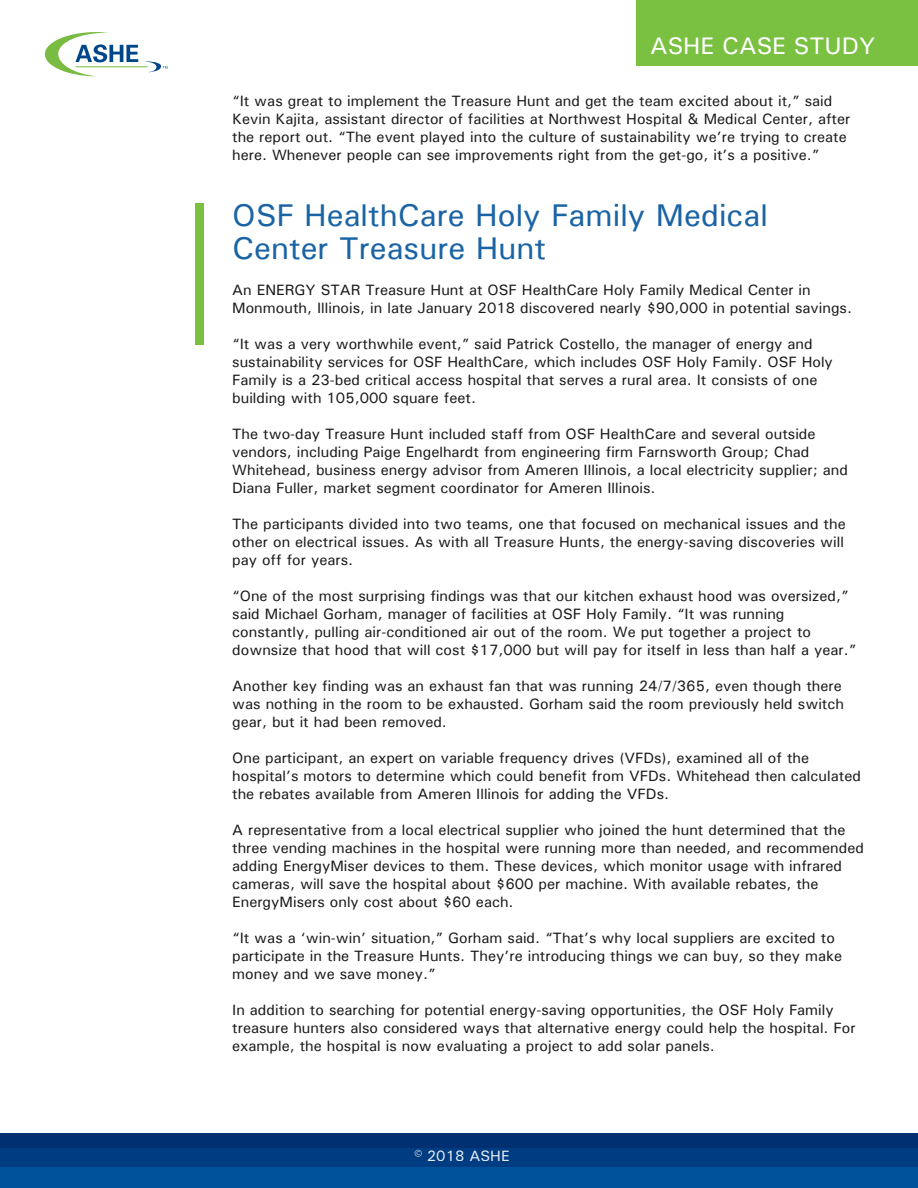
<style>
.page{position:relative;width:918px;height:1188px;background:#fff}
.page>*{position:absolute;margin:0;border:0;box-sizing:border-box;transform-origin:0 0}
.t1{font:500 31.5px/33px "Univers";color:#00539b}
.t2{font:500 24px "Univers";color:#fff}
.t3{font:500 15px/18px "Univers";color:#000}
.t4{font:500 15px "Univers";color:#fff}
</style>
<div class="page">
<div style="left:0;top:1134px;width:918px;height:54px;background:#00539b"></div>
<div style="left:0;top:1134px;width:918px;height:33px;background:linear-gradient(to right,#00377c,#00377c)"></div>
<div style="left:636px;top:0;width:282px;height:66px;background:#7ac142"></div>
<svg style="left:45px;top:32px;width:123px;height:44px"></svg>
<hr style="left:76px;top:66px;width:72px;height:1px;background:#79bc43">
<div style="left:195px;top:203px;width:9px;height:142px;background:#7ac142"></div>
<h2 class="t2" style="left:650px;top:30px;width:227px">ASHE CASE STUDY</h2>
<p class="t3" style="left:232px;top:91px;width:620px">“It was great to implement the Treasure Hunt and get the team excited about it,” said Kevin Kajita, assistant director of facilities at Northwest Hospital &amp; Medical Center, after the report out. “The event played into the culture of sustainability we’re trying to create here. Whenever people can see improvements right from the get-go, it’s a positive.”</p>
<h1 class="t1" style="left:232px;top:198px;width:537px">OSF HealthCare Holy Family Medical<br>Center Treasure Hunt</h1>
<p class="t3" style="left:232px;top:280px;width:621px">An ENERGY STAR Treasure Hunt at OSF HealthCare Holy Family Medical Center in<br>Monmouth, Illinois, in late January 2018 discovered nearly $90,000 in potential savings.</p>
<p class="t3" style="left:232px;top:334px;width:602px">“It was a very worthwhile event,” said Patrick Costello, the manager of energy and sustainability services for OSF HealthCare, which includes OSF Holy Family. OSF Holy Family is a 23-bed critical access hospital that serves a rural area. It consists of one building with 105,000 square feet.</p>
<p class="t3" style="left:232px;top:424px;width:617px">The two-day Treasure Hunt included staff from OSF HealthCare and several outside vendors, including Paige Engelhardt from engineering firm Farnsworth Group; Chad Whitehead, business energy advisor from Ameren Illinois, a local electricity supplier; and Diana Fuller, market segment coordinator for Ameren Illinois.</p>
<p class="t3" style="left:232px;top:514px;width:615px;text-align:justify">The participants divided into two teams, one that focused on mechanical issues and the other on electrical issues. As with all Treasure Hunts, the energy-saving discoveries will pay off for years.</p>
<p class="t3" style="left:232px;top:586px;width:626px">“One of the most surprising findings was that our kitchen exhaust hood was oversized,” said Michael Gorham, manager of facilities at OSF Holy Family. “It was running constantly, pulling air-conditioned air out of the room. We put together a project to downsize that hood that will cost $17,000 but will pay for itself in less than half a year.”</p>
<p class="t3" style="left:232px;top:676px;width:613px">Another key finding was an exhaust fan that was running 24/7/365, even though there was nothing in the room to be exhausted. Gorham said the room previously held switch gear, but it had been removed.</p>
<p class="t3" style="left:232px;top:748px;width:630px">One participant, an expert on variable frequency drives (VFDs), examined all of the hospital’s motors to determine which could benefit from VFDs. Whitehead then calculated the rebates available from Ameren Illinois for adding the VFDs.</p>
<p class="t3" style="left:232px;top:820px;width:633px">A representative from a local electrical supplier who joined the hunt determined that the three vending machines in the hospital were running more than needed, and recommended adding EnergyMiser devices to them. These devices, which monitor usage with infrared cameras, will save the hospital about $600 per machine. With available rebates, the EnergyMisers only cost about $60 each.</p>
<p class="t3" style="left:232px;top:928px;width:611px">“It was a ‘win-win’ situation,” Gorham said. “That’s why local suppliers are excited to participate in the Treasure Hunts. They’re introducing things we can buy, so they make money and we save money.”</p>
<p class="t3" style="left:232px;top:1000px;width:625px">In addition to searching for potential energy-saving opportunities, the OSF Holy Family treasure hunters also considered ways that alternative energy could help the hospital. For example, the hospital is now evaluating a project to add solar panels.</p>
<p class="t4" style="left:414px;top:1146px;width:97px">© 2018 ASHE</p>
</div>
